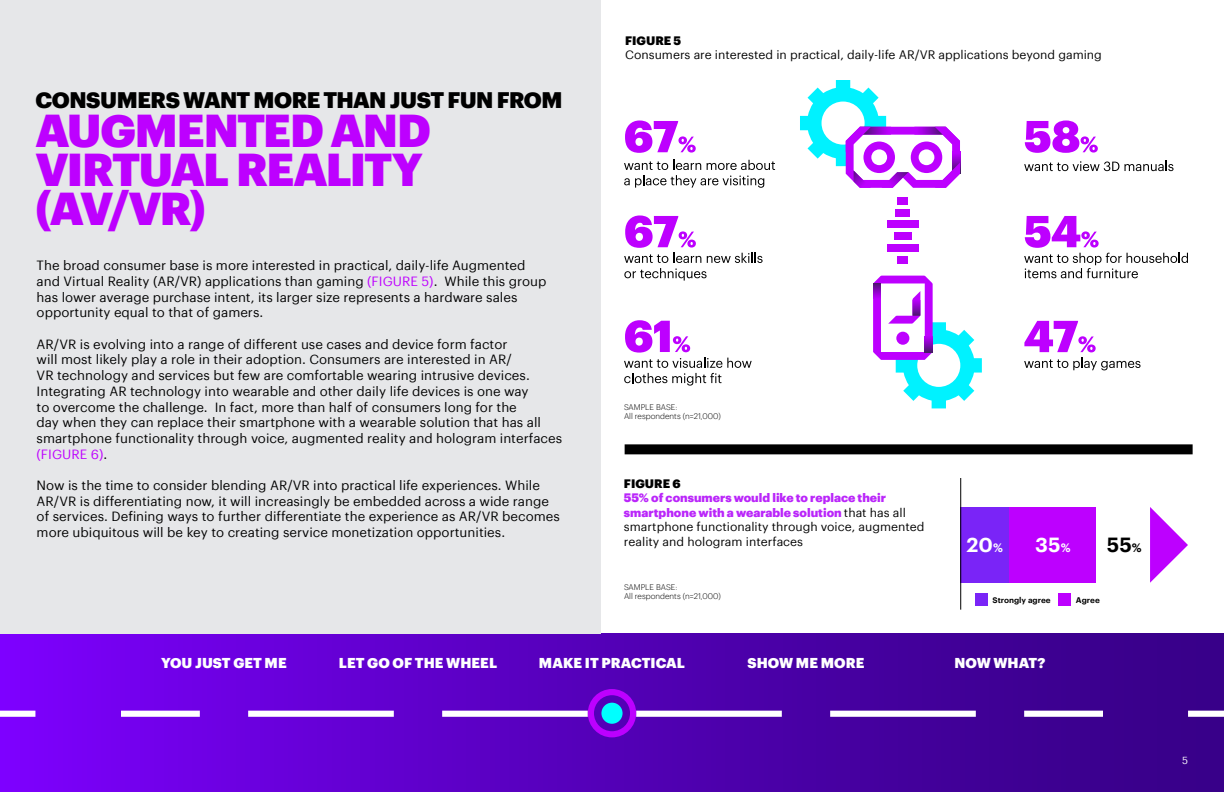
<style>
.page{position:relative;width:1224px;height:792px;background:#fff}
.page>*{position:absolute;margin:0;border:0;box-sizing:border-box;transform-origin:0 0}
.t1{font:900 45px/39px "Graphik";letter-spacing:-.04em;color:#bd00ff}
.t2{font:900 22px "Graphik";letter-spacing:-.025em;color:#000}
.t3{font:600 20px "Graphik";color:#fff}
.t4{font:600 20px "Graphik";color:#000}
.t5{font:900 14px "Graphik";letter-spacing:.005em;color:#fff}
.t6{font:13.1px/15.7px "Graphik";color:#000}
.t7{font:12px/14.4px "Graphik";color:#000}
.t8{font:900 12px "Graphik";color:#000}
.t9{font:10px "Graphik";color:#fff}
.t10{font:300 8px/9.6px "Graphik";color:#000}
.t11{font:600 8px "Graphik";color:#000}
.s1{color:#bd00ff}
.s2{font-weight:900;color:#ba26fa}
.s3{font-size:12px}
</style>
<div class="page">
<div style="left:0;top:633px;width:1224px;height:159px;background:linear-gradient(to right,#7a00f8,#32007e)"></div>
<div style="left:0;top:0;width:601px;height:633px;background:#e6e7e9"></div>
<div style="left:121px;top:711px;width:79px;height:6px;background:#fff"></div>
<div style="left:248px;top:711px;width:146px;height:6px;background:#fff"></div>
<div style="left:442px;top:711px;width:146px;height:6px;background:#fff"></div>
<div style="left:636px;top:711px;width:146px;height:6px;background:#fff"></div>
<div style="left:830px;top:711px;width:146px;height:6px;background:#fff"></div>
<div style="left:1024px;top:711px;width:79px;height:6px;background:#fff"></div>
<div style="left:588px;top:689px;width:48px;height:48px;border:6px solid #bd00ff;border-radius:50%"></div>
<div style="left:601px;top:703px;width:22px;height:21px;background:#0ff;border-radius:50%"></div>
<div style="left:0;top:711px;width:35px;height:6px;background:#fff"></div>
<div style="left:1188px;top:711px;width:36px;height:6px;background:#fff"></div>
<div style="left:625px;top:444px;width:568px;height:10px;background:#000"></div>
<svg style="left:625px;top:120px;width:71px;height:33px"></svg>
<svg style="left:1024px;top:321px;width:72px;height:31px"></svg>
<svg style="left:1025px;top:120px;width:73px;height:33px"></svg>
<svg style="left:624px;top:160px;width:151px;height:28px"></svg>
<svg style="left:624px;top:320px;width:128px;height:66px"></svg>
<svg style="left:1024px;top:161px;width:150px;height:10px"></svg>
<svg style="left:1024px;top:216px;width:164px;height:62px"></svg>
<svg style="left:1024px;top:358px;width:117px;height:12px"></svg>
<div style="left:898px;top:256px;width:10px;height:8px;background:#bd00ff"></div>
<div style="left:898px;top:197px;width:10px;height:8px;background:#bd00ff"></div>
<div style="left:894px;top:232px;width:17px;height:8px;background:#bd00ff"></div>
<div style="left:887px;top:244px;width:32px;height:8px;background:#bd00ff"></div>
<div style="left:895px;top:209px;width:15px;height:8px;background:#bd00ff"></div>
<div style="left:887px;top:220px;width:32px;height:8px;background:#bd00ff"></div>
<svg style="left:800px;top:80px;width:160px;height:108px"></svg>
<svg style="left:873px;top:275px;width:109px;height:133px"></svg>
<svg style="left:624px;top:215px;width:139px;height:66px"></svg>
<svg style="left:1150px;top:507px;width:38px;height:76px"></svg>
<div style="left:960px;top:507px;width:49px;height:76px;background:#7a24f7"></div>
<div style="left:1009px;top:507px;width:87px;height:76px;background:#bd00ff"></div>
<hr style="left:960px;top:478px;width:1px;height:132px;background:#000">
<div style="left:975px;top:593px;width:13px;height:13px;background:#7a24f7"></div>
<div style="left:1058px;top:593px;width:13px;height:13px;background:#bd00ff"></div>
<h2 class="t2" style="left:35px;top:83px;width:529px">CONSUMERS WANT MORE THAN JUST FUN FROM</h2>
<h1 class="t1" style="left:35px;top:107px;width:397px">AUGMENTED AND<br>VIRTUAL REALITY (AV/VR)</h1>
<p class="t6" style="left:37px;top:257px;width:511px">The broad consumer base is more interested in practical, daily-life Augmented and Virtual Reality (AR/VR) applications than gaming <span class="s1">(FIGURE 5)</span>. While this group has lower average purchase intent, its larger size represents a hardware sales opportunity equal to that of gamers.</p>
<p class="t6" style="left:37px;top:335px;width:527px">AR/VR is evolving into a range of different use cases and device form factor<br>will most likely play a role in their adoption. Consumers are interested in AR/<br>VR technology and services but few are comfortable wearing intrusive devices.<br>Integrating AR technology into wearable and other daily life devices is one way<br>to overcome the challenge. In fact, more than half of consumers long for the<br>day when they can replace their smartphone with a wearable solution that has all smartphone functionality through voice, augmented reality and hologram interfaces <span class="s1">(FIGURE 6)</span>.</p>
<p class="t6" style="left:37px;top:476px;width:525px">Now is the time to consider blending AR/VR into practical life experiences. While AR/VR is differentiating now, it will increasingly be embedded across a wide range of services. Defining ways to further differentiate the experience as AR/VR becomes more ubiquitous will be key to creating service monetization opportunities.</p>
<p class="t8" style="left:625px;top:31px;width:58px">FIGURE 5</p>
<p class="t7" style="left:625px;top:47px;width:478px">Consumers are interested in practical, daily-life AR/VR applications beyond gaming</p>
<p class="t10" style="left:624px;top:401px;width:98px">SAMPLE BASE:<br>All respondents (n=21,000)</p>
<p class="t8" style="left:624px;top:474px;width:58px">FIGURE 6</p>
<p class="t7" style="left:624px;top:490px;width:302px"><span class="s2">55% of consumers would like to replace their smartphone with a wearable solution</span> that has all smartphone functionality through voice, augmented reality and hologram interfaces</p>
<p class="t10" style="left:624px;top:581px;width:98px">SAMPLE BASE:<br>All respondents (n=21,000)</p>
<h3 class="t3" style="left:967px;top:529px;width:38px">20<span class="s3">%</span></h3>
<h3 class="t3" style="left:1035px;top:529px;width:37px">35<span class="s3">%</span></h3>
<h3 class="t4" style="left:1107px;top:529px;width:36px">55<span class="s3">%</span></h3>
<p class="t11" style="left:992px;top:594px;width:60px">Strongly agree</p>
<p class="t11" style="left:1076px;top:594px;width:25px">Agree</p>
<p class="t5" style="left:161px;top:652px;width:127px">YOU JUST GET ME</p>
<p class="t5" style="left:339px;top:652px;width:160px">LET GO OF THE WHEEL</p>
<p class="t5" style="left:539px;top:652px;width:148px">MAKE IT PRACTICAL</p>
<p class="t5" style="left:748px;top:652px;width:118px">SHOW ME MORE</p>
<p class="t5" style="left:954px;top:652px;width:93px">NOW WHAT?</p>
<p class="t9" style="left:1182px;top:753px;width:7px">5</p>
</div>
